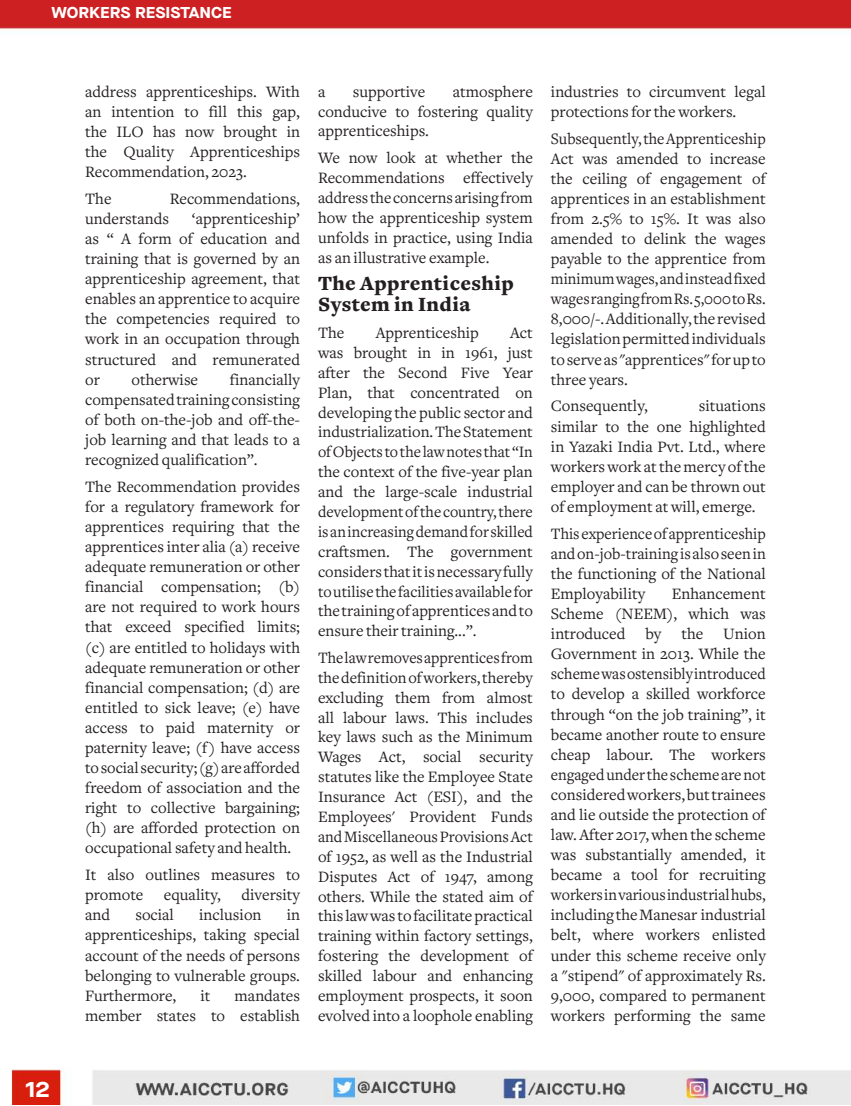
<style>
.page{position:relative;width:851px;height:1106px;background:#fff}
.page>*{position:absolute;margin:0;border:0;box-sizing:border-box;transform-origin:0 0}
.t1{font:700 22.35px "Maison Neue";color:#fff;scale:1.09 1}
.t2{font:900 21px/21px "Freight Text";letter-spacing:.02em;color:#231f20}
.t3{font:16.5px/20.1px "Freight Text";color:#231f20;text-align:justify}
.t4{font:16.5px/19.8px "Freight Text";color:#231f20;text-align:justify;scale:.96 1}
.t5{font:700 15.75px "Maison Neue";color:#fff;scale:1.09 1}
</style>
<div class="page">
<img style="left:0;top:0;width:850px;height:1104px">
<p class="t5" style="left:52px;top:2px;width:167px">WORKERS RESISTANCE</p>
<h1 class="t1" style="left:26px;top:1073px;width:24px">12</h1>
<p class="t3" style="left:85px;top:82px;width:216px">address apprenticeships. With an intention to fill this gap, the ILO has now brought in the Quality Apprenticeships Recommendation, 2023.</p>
<p class="t3" style="left:85px;top:189px;width:28px">The</p>
<p class="t3" style="left:170px;top:189px;width:132px">Recommendations,</p>
<p class="t3" style="left:85px;top:209px;width:85px">understands</p>
<p class="t3" style="left:85px;top:209px;width:216px;text-indent:107px">‘apprenticeship’ as “ A form of education and training that is governed by an apprenticeship agreement, that enables an apprentice to acquire the competencies required to work in an occupation through structured and remunerated or</p>
<p class="t3" style="left:85px;top:369px;width:216px;text-indent:145px">financially compensated training consisting of both on-the-job and off-the&shy;job learning and that leads to a recognized qualification”.</p>
<p class="t3" style="left:85px;top:477px;width:216px">The Recommendation provides for a regulatory framework for apprentices requiring that the apprentices inter alia (a) receive adequate remuneration or other financial compensation; (b) are not required to work hours that exceed specified limits; (c) are entitled to holidays with adequate remuneration or other financial compensation; (d) are entitled to sick leave; (e) have access to paid maternity or paternity leave; (f) have access to social security; (g) are afforded freedom of association and the right to collective bargaining; (h) are afforded protection on occupational safety and health.</p>
<p class="t3" style="left:85px;top:865px;width:216px">It also outlines measures to promote equality, diversity and</p>
<p class="t3" style="left:131px;top:369px;width:68px">otherwise</p>
<p class="t3" style="left:135px;top:905px;width:40px">social</p>
<p class="t3" style="left:199px;top:905px;width:64px">inclusion</p>
<p class="t3" style="left:85px;top:905px;width:216px;text-indent:201px">in apprenticeships, taking special account of the needs of persons belonging to vulnerable groups.<br>Furthermore,</p>
<p class="t3" style="left:85px;top:985px;width:216px;text-align:right">mandates<br>member states to establish</p>
<p class="t3" style="left:200px;top:985px;width:12px">it</p>
<p class="t3" style="left:318px;top:82px;width:216px;text-indent:135px">atmosphere conducive to fostering quality apprenticeships.</p>
<p class="t3" style="left:318px;top:148px;width:216px">We now look at whether the Recommendations effectively address the concerns arising from how the apprenticeship system unfolds in practice, using India as an illustrative example.</p>
<p class="t2" style="left:318px;top:273px;width:197px">The Apprenticeship<br>System in India</p>
<p class="t3" style="left:318px;top:323px;width:28px">The</p>
<p class="t3" style="left:375px;top:323px;width:105px">Apprenticeship</p>
<p class="t3" style="left:318px;top:82px;width:9px">a</p>
<p class="t3" style="left:353px;top:82px;width:74px">supportive</p>
<p class="t3" style="left:318px;top:323px;width:216px;text-indent:192px">Act was brought in in 1961, just after the Second Five Year Plan, that concentrated on developing the public sector and industrialization. The Statement of Objects to the law notes that “In the context of the five-year plan and the large-scale industrial development of the country, there is an increasing demand for skilled craftsmen. The government considers that it is necessary fully to utilise the facilities available for the training of apprentices and to ensure their training...”.</p>
<p class="t4" style="left:318px;top:648px;width:225px">The law removes apprentices from the definition of workers, thereby excluding them from almost all labour laws. This includes key laws such as the Minimum Wages Act, social security statutes like the Employee State Insurance Act (ESI), and the Employees' Provident Funds and Miscellaneous Provisions Act of 1952, as well as the Industrial Disputes Act of 1947, among others. While the stated aim of this law was to facilitate practical training within factory settings, fostering the development of skilled labour and enhancing employment prospects, it soon evolved into a loophole enabling</p>
<p class="t3" style="left:551px;top:82px;width:216px">industries to circumvent legal protections for the workers.</p>
<p class="t3" style="left:551px;top:129px;width:216px">Subsequently, the Apprenticeship Act was amended to increase the ceiling of engagement of apprentices in an establishment from 2.5% to 15%. It was also amended to delink the wages payable to the apprentice from minimum wages, and instead fixed wages ranging from Rs. 5,000 to Rs.<br>8,000/-. Additionally, the revised legislation permitted individuals to serve as "apprentices" for up to three years.</p>
<p class="t3" style="left:551px;top:396px;width:98px">Consequently,</p>
<p class="t3" style="left:551px;top:396px;width:216px;text-indent:148px">situations similar to the one highlighted in Yazaki India Pvt. Ltd., where workers work at the mercy of the employer and can be thrown out of employment at will, emerge.</p>
<p class="t4" style="left:551px;top:523px;width:225px">This experience of apprenticeship and on-job-training is also seen in the functioning of the National Employability</p>
<p class="t3" style="left:551px;top:584px;width:216px;text-indent:121px">Enhancement Scheme (NEEM), which was introduced by the Union Government in 2013. While the scheme was ostensibly introduced to develop a skilled workforce through “on the job training”, it became another route to ensure cheap labour. The workers engaged under the scheme are not considered workers, but trainees and lie outside the protection of law. After 2017, when the scheme was substantially amended, it became a tool for recruiting workers in various industrial hubs, including the Manesar industrial belt, where workers enlisted under this scheme receive only a "stipend" of approximately Rs.<br>9,000, compared to permanent workers performing the same</p>
</div>
